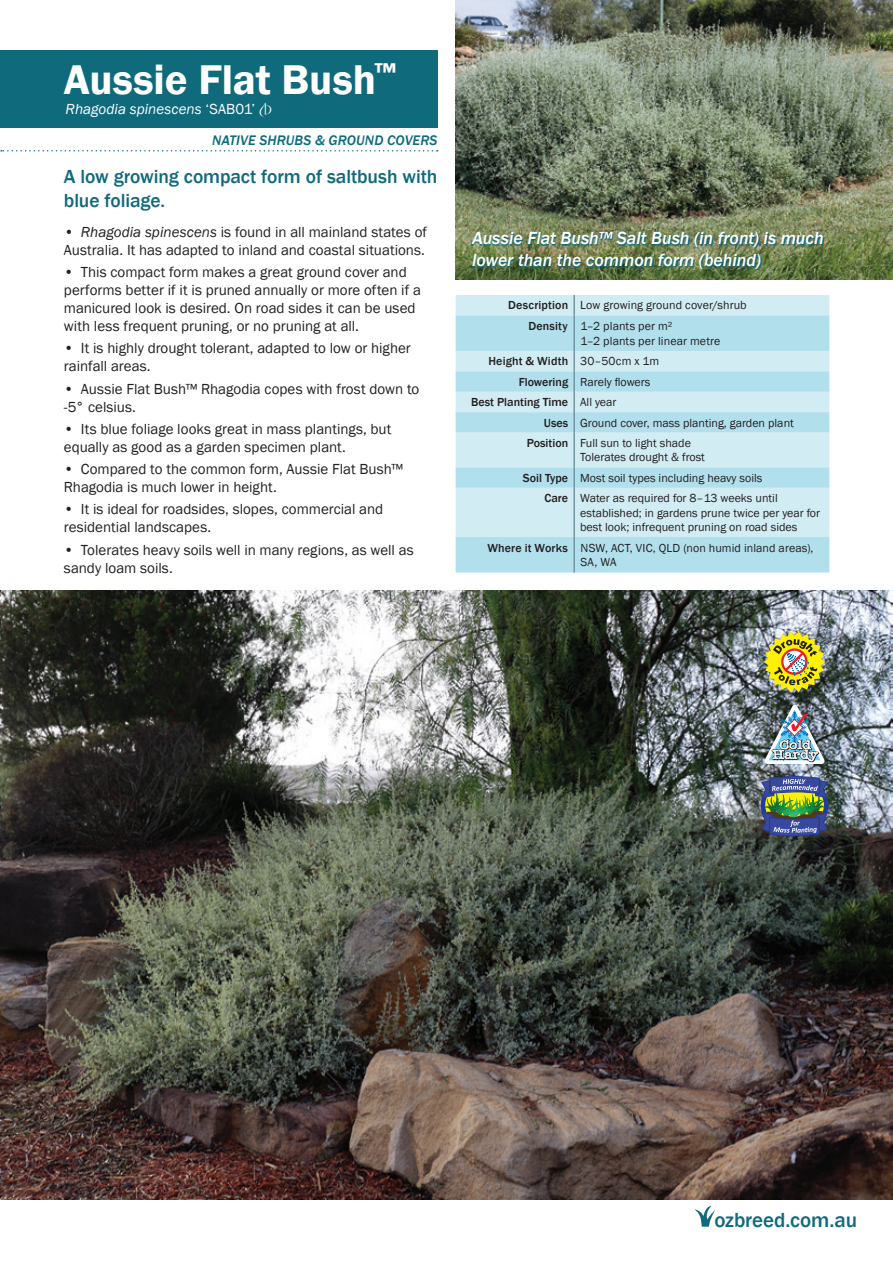
<style>
.page{position:relative;width:893px;height:1263px;background:#fff}
.page>*{position:absolute;margin:0;border:0;box-sizing:border-box;transform-origin:0 0}
.Plant_Heading{font:600 42.75px "Franklin Gothic";letter-spacing:-.005em;color:#fff}
.Plant_Species{font:500 21px "Franklin Gothic";color:#0f6a7c}
.Subheading{font:500 19.5px/23.4px "Franklin Gothic";letter-spacing:-.005em;color:#0f6a7c}
.t1{font:italic 500 18px/21.6px "Franklin Gothic";letter-spacing:-.005em;color:#fff}
.t2{font:15px/18px "Franklin Gothic";color:#231f20}
.Plant_Species-2{font:italic 15px "Franklin Gothic";color:#fff}
.Plant_Species-3{font:italic 500 14.25px "Franklin Gothic";letter-spacing:.01em;color:#0f6a7c}
.Table_Right{font:12px/14.4px "Franklin Gothic";color:#231f20}
.Table_Bold{font:500 12px "Franklin Gothic";color:#231f20}
.s1{font-style:normal}
.s2{font-family:"PB Rsfont";font-style:normal}
.s3{font-style:italic}
</style>
<div class="page">
<div style="left:0;top:51px;width:437px;height:77px;background:#0f6a7c"></div>
<svg style="left:1px;top:150px;width:437px;height:1px"></svg>
<div style="left:456px;top:295px;width:373px;height:20px;background:#d1ecf3"></div>
<svg style="left:456px;top:315px;width:373px;height:257px;background:#c0e5ef"></svg>
<hr style="left:573px;top:315px;width:2px;height:36px;background:#7396a4">
<hr style="left:573px;top:351px;width:2px;height:20px;background:#7396a4">
<hr style="left:573px;top:412px;width:2px;height:21px;background:#7396a4">
<hr style="left:573px;top:488px;width:2px;height:49px;background:#7396a4">
<hr style="left:573px;top:537px;width:2px;height:35px;background:#7396a4">
<hr style="left:573px;top:467px;width:2px;height:21px;background:#7396a4">
<hr style="left:573px;top:392px;width:2px;height:20px;background:#7396a4">
<hr style="left:573px;top:371px;width:2px;height:21px;background:#7396a4">
<hr style="left:573px;top:433px;width:2px;height:34px;background:#7396a4">
<hr style="left:573px;top:295px;width:2px;height:20px;background:#7396a4">
<svg style="left:694px;top:1205px;width:21px;height:22px"></svg>
<img style="left:0;top:590px;width:893px;height:609px">
<img style="left:764px;top:704px;width:61px;height:60px">
<img style="left:764px;top:631px;width:61px;height:61px">
<img style="left:456px;top:0;width:437px;height:279px">
<img style="left:761px;top:776px;width:67px;height:60px">
<img style="left:472px;top:233px;width:352px;height:37px">
<p class="Plant_Heading" style="left:64px;top:53px;width:334px">Aussie Flat Bush<sup>™</sup></p>
<p class="Plant_Species-2" style="left:66px;top:100px;width:208px">Rhagodia spinescens <span class="s1">‘SAB01’</span> <span class="s2">A</span></p>
<p class="Plant_Species-3" style="left:212px;top:131px;width:227px">NATIVE SHRUBS &amp; GROUND COVERS</p>
<p class="Subheading" style="left:64px;top:165px;width:375px">A low growing compact form of saltbush with blue foliage.</p>
<p class="t2" style="left:64px;top:223px;width:365px"><span class="s3">• Rhagodia spinescens</span> is found in all mainland states of<br>Australia. It has adapted to inland and coastal situations.</p>
<p class="t2" style="left:64px;top:263px;width:359px">• This compact form makes a great ground cover and performs better if it is pruned annually or more often if a manicured look is desired. On road sides it can be used with less frequent pruning, or no pruning at all.</p>
<p class="t2" style="left:64px;top:340px;width:349px">• It is highly drought tolerant, adapted to low or higher rainfall areas.</p>
<p class="t2" style="left:64px;top:380px;width:357px">• Aussie Flat Bush™ Rhagodia copes with frost down to -5° celsius.</p>
<p class="t2" style="left:64px;top:420px;width:329px">• Its blue foliage looks great in mass plantings, but equally as good as a garden specimen plant.</p>
<p class="t2" style="left:64px;top:460px;width:341px">• Compared to the common form, Aussie Flat Bush™<br>Rhagodia is much lower in height.</p>
<p class="t2" style="left:64px;top:501px;width:321px">• It is ideal for roadsides, slopes, commercial and residential landscapes.</p>
<p class="t2" style="left:64px;top:541px;width:351px">• Tolerates heavy soils well in many regions, as well as sandy loam soils.</p>
<p class="t1" style="left:472px;top:228px;width:353px">Aussie Flat Bush™ Salt Bush (in front) is much lower than the common form (behind)</p>
<p class="Table_Bold" style="left:508px;top:298px;width:61px">Description</p>
<p class="Table_Right" style="left:580px;top:298px;width:168px">Low growing ground cover/shrub</p>
<p class="Table_Bold" style="left:528px;top:319px;width:41px">Density</p>
<p class="Table_Right" style="left:581px;top:319px;width:141px">1–2 plants per m²<br>1–2 plants per linear metre</p>
<p class="Table_Bold" style="left:488px;top:354px;width:81px">Height &amp; Width</p>
<p class="Table_Right" style="left:580px;top:354px;width:81px">30–50cm x 1m</p>
<p class="Table_Bold" style="left:519px;top:374px;width:51px">Flowering</p>
<p class="Table_Right" style="left:580px;top:375px;width:72px">Rarely flowers</p>
<p class="Table_Bold" style="left:471px;top:395px;width:98px">Best Planting Time</p>
<p class="Table_Right" style="left:580px;top:395px;width:38px">All year</p>
<p class="Table_Bold" style="left:544px;top:415px;width:26px">Uses</p>
<p class="Table_Right" style="left:580px;top:416px;width:215px">Ground cover, mass planting, garden plant</p>
<p class="Table_Bold" style="left:527px;top:435px;width:43px">Position</p>
<p class="Table_Right" style="left:580px;top:436px;width:126px">Full sun to light shade<br>Tolerates drought &amp; frost</p>
<p class="Table_Bold" style="left:523px;top:470px;width:47px">Soil Type</p>
<p class="Table_Right" style="left:580px;top:471px;width:184px">Most soil types including heavy soils</p>
<p class="Table_Bold" style="left:544px;top:491px;width:25px">Care</p>
<p class="Table_Right" style="left:580px;top:491px;width:241px">Water as required for 8–13 weeks until established; in gardens prune twice per year for best look; infrequent pruning on road sides</p>
<p class="Table_Bold" style="left:487px;top:540px;width:82px">Where it Works</p>
<p class="Table_Right" style="left:581px;top:541px;width:234px">NSW, ACT, VIC, QLD (non humid inland areas),<br>SA, WA</p>
<p class="Plant_Species" style="left:714px;top:1207px;width:144px">ozbreed.com.au</p>
</div>
